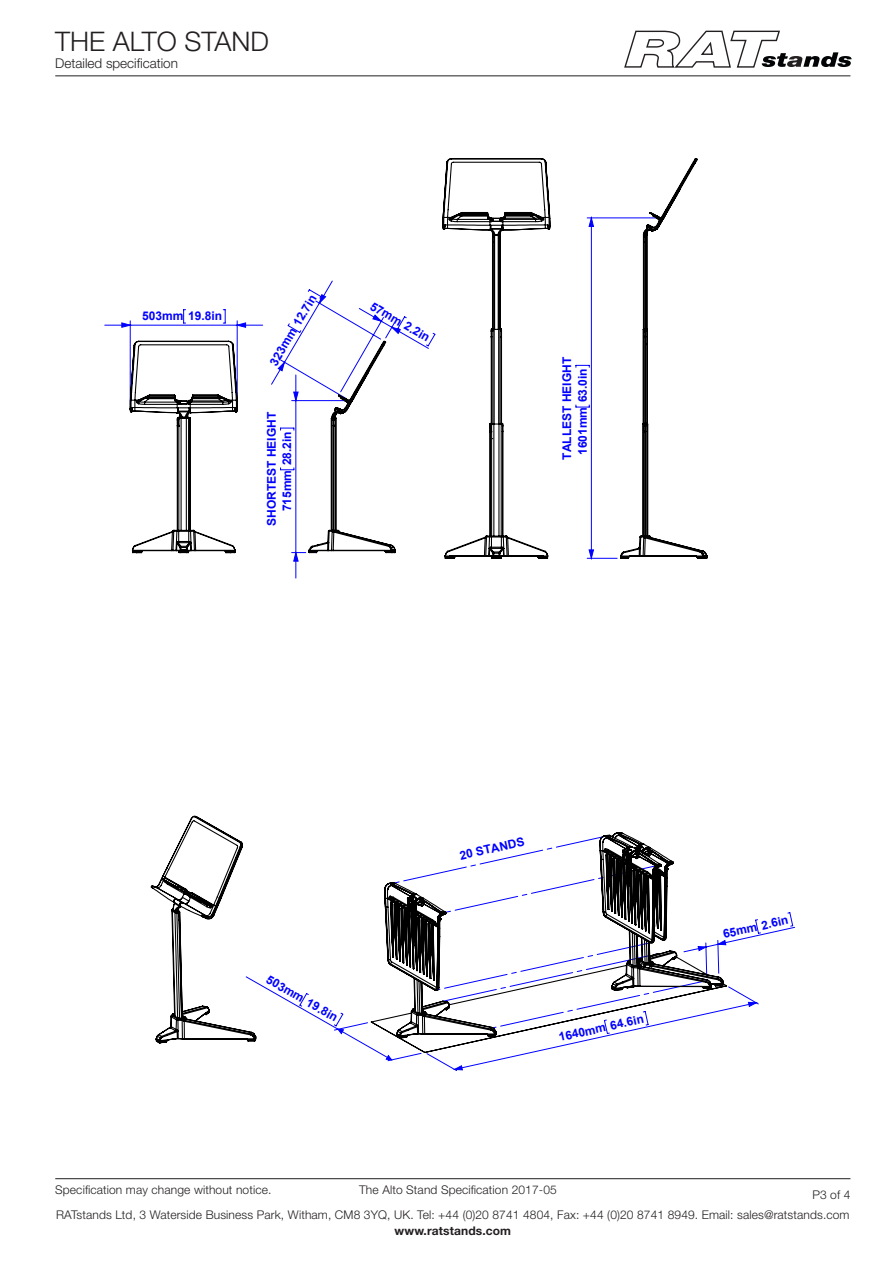
<style>
.page{position:relative;width:893px;height:1263px;background:#fff}
.page>*{position:absolute;margin:0;border:0;box-sizing:border-box;transform-origin:0 0}
.t1{font:300 27px "Helvetica Neue LT Std";color:#231f20}
.t2{font:300 13.5px "Helvetica Neue LT Std";color:#231f20}
.t3{font:300 12px/24.3px "Helvetica Neue LT Std";letter-spacing:.01em;color:#231f20}
.t4{font:700 12px/15.5px "Arial";color:#00f;text-align:center}
.t5{font:700 12px "Helvetica Neue LT Std";letter-spacing:.01em;color:#231f20}
</style>
<div class="page">
<hr style="left:55px;top:75px;width:795px;height:1px;background:#231f20">
<hr style="left:55px;top:1178px;width:795px;height:1px;background:#231f20">
<svg style="left:380px;top:1054px;width:12px;height:6px"></svg>
<svg style="left:434px;top:940px;width:322px;height:130px"></svg>
<svg style="left:122px;top:323px;width:7px;height:4px"></svg>
<svg style="left:129px;top:158px;width:599px;height:896px"></svg>
<svg style="left:624px;top:30px;width:228px;height:38px"></svg>
<p class="t1" style="left:55px;top:25px;width:215px">THE ALTO STAND</p>
<p class="t2" style="left:55px;top:55px;width:124px">Detailed specification</p>
<p class="t4" style="left:142px;top:309px;width:81px">503mm 19.8in</p>
<p class="t4" style="left:266px;top:361px;width:81px;rotate:-59deg">323mm 12.7in</p>
<p class="t4" style="left:264px;top:526px;width:116px;rotate:-90deg">SHORTEST HEIGHT<br>715mm 28.2in</p>
<p class="t4" style="left:375px;top:299px;width:68px;rotate:30deg">57mm 2.2in</p>
<p class="t4" style="left:560px;top:460px;width:104px;rotate:-90deg">TALLEST HEIGHT<br>1601mm 63.0in</p>
<p class="t4" style="left:271px;top:972px;width:81px;rotate:30deg">503mm 19.8in</p>
<p class="t4" style="left:458px;top:848px;width:67px;rotate:-12deg">20 STANDS</p>
<p class="t4" style="left:557px;top:1029px;width:88px;rotate:-12deg">1640mm 64.6in</p>
<p class="t4" style="left:721px;top:926px;width:68px;rotate:-12deg">65mm 2.6in</p>
<p class="t3" style="left:55px;top:1178px;width:218px">Specification may change without notice.</p>
<p class="t3" style="left:812px;top:1182px;width:40px">P3 of 4</p>
<p class="t3" style="left:56px;top:1178px;width:795px;text-indent:303px">The Alto Stand Specification 2017-05<br>RATstands Ltd, 3 Waterside Business Park, Witham, CM8 3YQ, UK. Tel: +44 (0)20 8741 4804, Fax: +44 (0)20 8741 8949. Email: sales@ratstands.com</p>
<p class="t5" style="left:395px;top:1223px;width:118px">www.ratstands.com</p>
</div>
